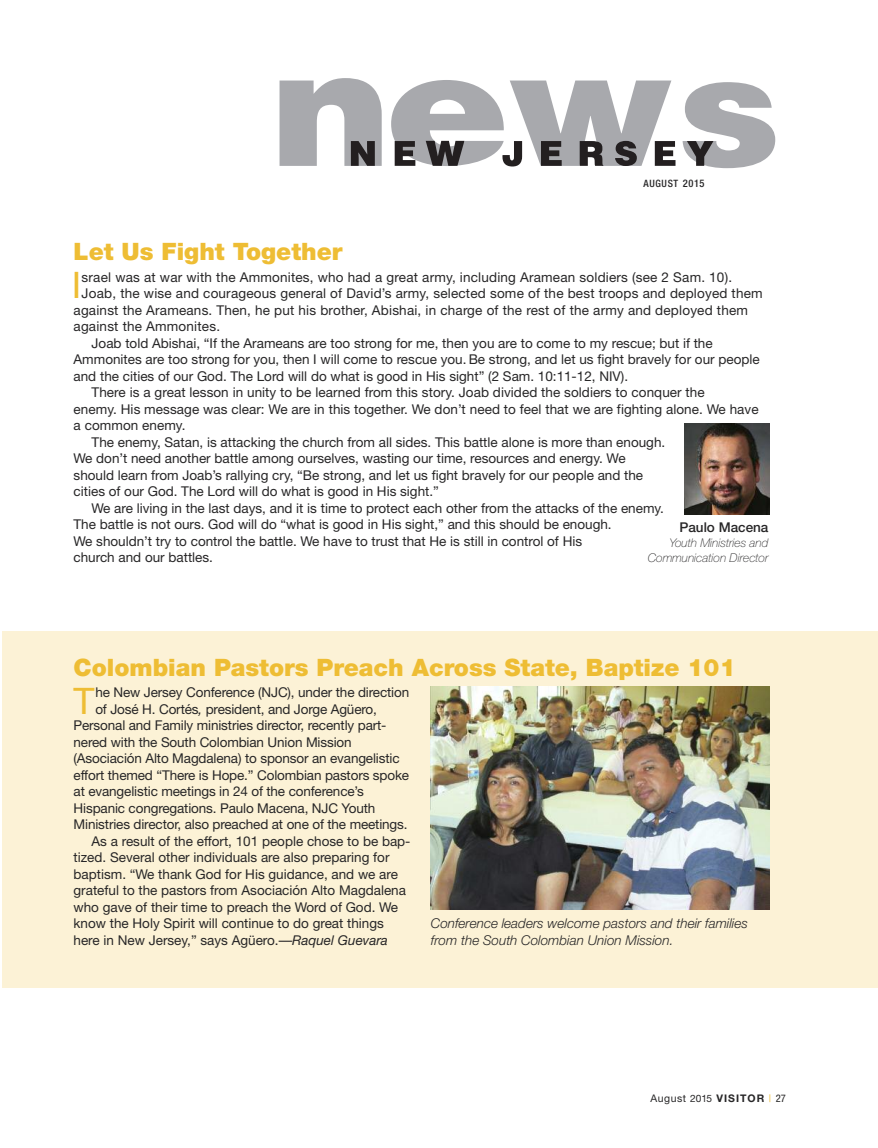
<style>
.page{position:relative;width:878px;height:1148px;background:#fff}
.page>*{position:absolute;margin:0;border:0;box-sizing:border-box;transform-origin:0 0}
.t1{font:36.6px "Helvetica Neue";color:#eebd34}
.t2{font:900 24px "Helvetica Neue";color:#eebd34}
.t3{font:13.5px "Helvetica Neue";color:#272627}
.t4{font:italic 300 13.5px/16.5px "Helvetica Neue";color:#272627}
.t5{font:500 13.5px "Helvetica Neue";color:#272627}
.t6{font:italic 100 12px/15px "Helvetica Neue";color:#272627;text-align:right}
.t7{font:700 10.5px "Helvetica Neue";letter-spacing:.1em;color:#272627}
.t8{font:500 condensed 10.2px "Helvetica Neue";letter-spacing:.065em;color:#272627}
.s1{font-size:10.5px}
.s2{font-style:italic}
.s3{font-weight:400}
.s4{font-weight:400;font-size:10.2px}
.s5{font-weight:400;font-stretch:condensed;color:#eebd34}
.s6{font-weight:400;font-stretch:condensed}
</style>
<div class="page">
<hr style="left:0;top:654px;width:1px;height:352px;background:#fcf2d6">
<div style="left:2px;top:631px;width:876px;height:356px;background:#fcf2d6"></div>
<img style="left:684px;top:424px;width:85px;height:91px">
<svg style="left:279px;top:78px;width:102px;height:88px"></svg>
<svg style="left:391px;top:80px;width:284px;height:86px"></svg>
<svg style="left:682px;top:82px;width:93px;height:86px"></svg>
<img style="left:431px;top:686px;width:339px;height:223px">
<h2 class="t2" style="left:74px;top:243px;width:270px">Let Us Fight Together</h2>
<p class="t8" style="left:643px;top:179px;width:63px">AUGUST <span class="s1">2015</span></p>
<h1 class="t1" style="left:72px;top:272px;width:11px">I</h1>
<p class="t3" style="left:82px;top:272px;width:652px">srael was at war with the Ammonites, who had a great army, including Aramean soldiers (see 2 Sam. 10).</p>
<p class="t3" style="left:82px;top:288px;width:682px">Joab, the wise and courageous general of David’s army, selected some of the best troops and deployed them</p>
<p class="t3" style="left:74px;top:305px;width:676px">against the Arameans. Then, he put his brother, Abishai, in charge of the rest of the army and deployed them</p>
<p class="t3" style="left:74px;top:321px;width:148px">against the Ammonites.</p>
<p class="t3" style="left:92px;top:338px;width:622px">Joab told Abishai, “If the Arameans are too strong for me, then you are to come to my rescue; but if the</p>
<p class="t3" style="left:74px;top:354px;width:687px">Ammonites are too strong for you, then I will come to rescue you. Be strong, and let us fight bravely for our people</p>
<p class="t3" style="left:74px;top:371px;width:556px">and the cities of our God. The Lord will do what is good in His sight” (2 Sam. 10:11-12, NIV).</p>
<p class="t3" style="left:92px;top:387px;width:614px">There is a great lesson in unity to be learned from this story. Joab divided the soldiers to conquer the</p>
<p class="t3" style="left:74px;top:404px;width:686px">enemy. His message was clear: We are in this together. We don’t need to feel that we are fighting alone. We have</p>
<p class="t3" style="left:74px;top:420px;width:113px">a common enemy.</p>
<p class="t3" style="left:92px;top:437px;width:575px">The enemy, Satan, is attacking the church from all sides. This battle alone is more than enough.</p>
<p class="t3" style="left:74px;top:453px;width:553px">We don’t need another battle among ourselves, wasting our time, resources and energy. We</p>
<p class="t3" style="left:74px;top:470px;width:571px">should learn from Joab’s rallying cry, “Be strong, and let us fight bravely for our people and the</p>
<p class="t3" style="left:74px;top:486px;width:367px">cities of our God. The Lord will do what is good in His sight.”</p>
<p class="t3" style="left:92px;top:503px;width:574px">We are living in the last days, and it is time to protect each other from the attacks of the enemy.</p>
<p class="t3" style="left:74px;top:519px;width:539px">The battle is not ours. God will do “what is good in His sight,” and this should be enough.</p>
<p class="t3" style="left:74px;top:536px;width:510px">We shouldn’t try to control the battle. We have to trust that He is still in control of His</p>
<p class="t3" style="left:74px;top:552px;width:141px">church and our battles.</p>
<p class="t5" style="left:679px;top:522px;width:90px">Paulo Macena</p>
<p class="t6" style="left:647px;top:536px;width:122px">Youth Ministries and<br>Communication Director</p>
<h2 class="t2" style="left:74px;top:659px;width:663px">Colombian Pastors Preach Across State, Baptize 101</h2>
<h1 class="t1" style="left:73px;top:687px;width:23px">T</h1>
<p class="t3" style="left:95px;top:687px;width:315px">he New Jersey Conference (NJC), under the direction</p>
<p class="t3" style="left:95px;top:704px;width:283px">of José H. Cortés<span class="s2">,</span> president, and Jorge Agüero,</p>
<p class="t3" style="left:74px;top:720px;width:314px">Personal and Family ministries director, recently part-</p>
<p class="t3" style="left:74px;top:737px;width:280px">nered with the South Colombian Union Mission</p>
<p class="t3" style="left:74px;top:753px;width:327px">(Asociación Alto Magdalena) to sponsor an evangelistic</p>
<p class="t3" style="left:74px;top:770px;width:337px">effort themed “There is Hope.” Colombian pastors spoke</p>
<p class="t3" style="left:74px;top:786px;width:292px">at evangelistic meetings in 24 of the conference’s</p>
<p class="t3" style="left:74px;top:803px;width:303px">Hispanic congregations. Paulo Macena, NJC Youth</p>
<p class="t3" style="left:74px;top:819px;width:335px">Ministries director, also preached at one of the meetings.</p>
<p class="t3" style="left:92px;top:836px;width:320px">As a result of the effort, 101 people chose to be bap-</p>
<p class="t3" style="left:74px;top:852px;width:317px">tized. Several other individuals are also preparing for</p>
<p class="t3" style="left:74px;top:869px;width:326px">baptism. “We thank God for His guidance, and we are</p>
<p class="t3" style="left:74px;top:885px;width:334px">grateful to the pastors from Asociación Alto Magdalena</p>
<p class="t3" style="left:74px;top:902px;width:326px">who gave of their time to preach the Word of God. We</p>
<p class="t3" style="left:74px;top:918px;width:312px">know the Holy Spirit will continue to do great things</p>
<p class="t3" style="left:74px;top:935px;width:316px">here in New Jersey,” says Agüero.—<span class="s2">Raquel Guevara</span></p>
<p class="t4" style="left:431px;top:916px;width:318px">Conference leaders welcome pastors and their families from the South Colombian Union Mission.</p>
<p class="t7" style="left:650px;top:1094px;width:137px"><span class="s3">August</span> <span class="s4">2015</span> VISITOR <span class="s5">|</span> <span class="s6">27</span></p>
</div>
